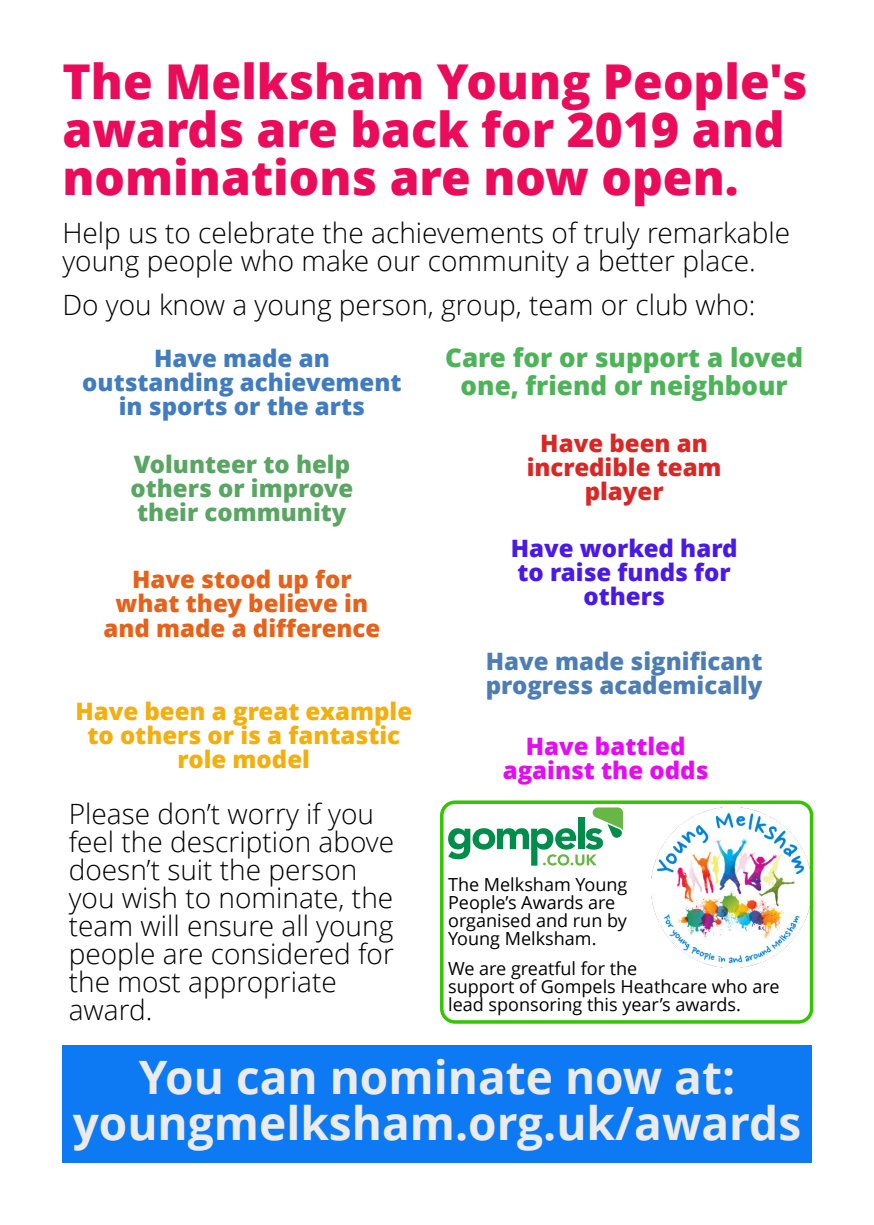
<style>
.page{position:relative;width:874px;height:1225px;background:#fff}
.page>*{position:absolute;margin:0;border:0;box-sizing:border-box;transform-origin:0 0}
.t1{font:800 48px/48px "Open Sans";color:#ea0b5b}
.t2{font:700 46px/46px "Open Sans";color:#ebebeb;text-align:center}
.t3{font:300 28px/28px "Open Sans";color:#000}
.t4{font:800 26px/28px "Open Sans";color:#4db358;text-align:center}
.t5{font:800 24px/24px "Open Sans";color:#f2af0d;text-align:center}
.t6{font:800 24px/24px "Open Sans";color:#407cbf;text-align:center}
.t7{font:800 24px/24px "Open Sans";color:#e6611a;text-align:center}
.t8{font:800 24px/24px "Open Sans";color:#59a662}
.t9{font:800 24px/24px "Open Sans";color:#4d7db3}
.t10{font:800 24px/24px "Open Sans";color:#491ae6;text-align:center}
.t11{font:800 24px/24px "Open Sans";color:#d92626;text-align:center}
.t12{font:800 24px/24px "Open Sans";color:#e40df2;text-align:center}
.t13{font:18px/18px "Open Sans";color:#000}
</style>
<div class="page">
<div style="left:62px;top:1045px;width:749px;height:117px;background:#0d79f2"></div>
<img style="left:651px;top:807px;width:157px;height:160px">
<svg style="left:448px;top:807px;width:174px;height:58px"></svg>
<div style="left:440px;top:800px;width:372px;height:223px;border:3px solid #35c400;border-radius:13px"></div>
<h1 class="t1" style="left:62px;top:62px;width:746px">The Melksham Young People's awards are back for 2019 and nominations are now open.</h1>
<p class="t3" style="left:62px;top:221px;width:728px">Help us to celebrate the achievements of truly remarkable young people who make our community a better place.</p>
<p class="t3" style="left:62px;top:293px;width:694px">Do you know a young person, group, team or club who:</p>
<p class="t6" style="left:82px;top:349px;width:320px">Have made an outstanding achievement in sports or the arts</p>
<p class="t8" style="left:130px;top:455px;width:224px">Volunteer to help others or improve their community</p>
<p class="t7" style="left:103px;top:570px;width:278px">Have stood up for what they believe in and made a difference</p>
<p class="t5" style="left:75px;top:702px;width:338px">Have been a great example to others or is a fantastic role model</p>
<p class="t4" style="left:445px;top:346px;width:359px">Care for or support a loved one, friend or neighbour</p>
<p class="t11" style="left:526px;top:433px;width:196px">Have been an incredible team player</p>
<p class="t10" style="left:510px;top:539px;width:228px">Have worked hard to raise funds for others</p>
<p class="t9" style="left:485px;top:651px;width:278px">Have made significant progress academically</p>
<p class="t12" style="left:502px;top:736px;width:207px">Have battled against the odds</p>
<p class="t3" style="left:69px;top:802px;width:327px">Please don’t worry if you feel the description above doesn’t suit the person you wish to nominate, the team will ensure all young people are considered for the most appropriate award.</p>
<h2 class="t2" style="left:73px;top:1059px;width:729px">You can nominate now at: youngmelksham.org.uk/awards</h2>
<p class="t13" style="left:448px;top:877px;width:181px">The Melksham Young<br>People’s Awards are organised and run by<br>Young Melksham.</p>
<p class="t13" style="left:448px;top:961px;width:333px">We are greatful for the<br>support of Gompels Heathcare who are lead sponsoring this year’s awards.</p>
</div>
